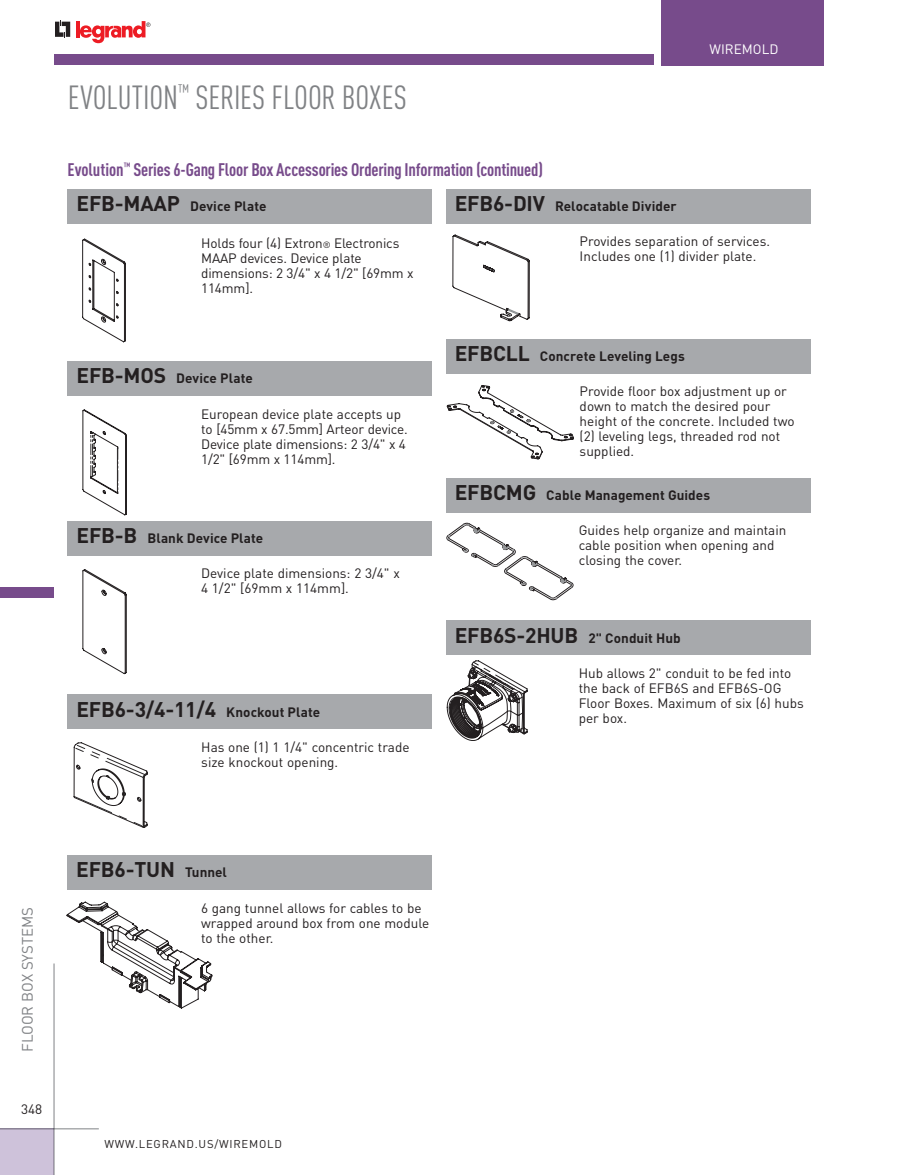
<style>
.page{position:relative;width:905px;height:1175px;background:#fff}
.page>*{position:absolute;margin:0;border:0;box-sizing:border-box;transform-origin:0 0}
.t1{font:condensed 33px "DIN Pro";letter-spacing:-.005em;color:#808285}
.t2{font:700 21px "DIN Pro";letter-spacing:-.01em;color:#231f20}
.t3{font:700 condensed 18px "DIN Pro";letter-spacing:-.01em;color:#774b8b}
.t4{font:15px "DIN Pro";color:#808285}
.t5{font:13.5px/15px "DIN Pro";color:#231f20}
.t6{font:700 13.5px "DIN Pro";letter-spacing:.005em;color:#231f20}
.t7{font:13.5px "DIN Pro";color:#fff}
.t8{font:11.25px "DIN Pro";letter-spacing:.07em;color:#231f20}
.s1{font-size:21px}
.s2{font-size:9px}
.s3{font-size:13.5px}
</style>
<div class="page">
<div style="left:0;top:1128px;width:54px;height:46px;background:#cec2da"></div>
<hr style="left:0;top:1128px;width:99px;height:1px;background:#808285">
<hr style="left:54px;top:963px;width:1px;height:211px;background:#808285">
<div style="left:0;top:587px;width:54px;height:11px;background:#774b8b"></div>
<hr style="left:76px;top:21px;width:3px;height:16px;background:#ed1c24">
<svg style="left:80px;top:21px;width:70px;height:22px"></svg>
<svg style="left:55px;top:20px;width:15px;height:18px"></svg>
<div style="left:662px;top:0;width:162px;height:65px;background:#774b8b"></div>
<div style="left:54px;top:54px;width:599px;height:11px;background:#774b8b"></div>
<svg style="left:82px;top:239px;width:44px;height:103px"></svg>
<div style="left:68px;top:189px;width:364px;height:35px;background:#a7a9ac"></div>
<svg style="left:82px;top:409px;width:45px;height:106px"></svg>
<div style="left:68px;top:361px;width:364px;height:35px;background:#a7a9ac"></div>
<svg style="left:82px;top:569px;width:45px;height:105px"></svg>
<div style="left:68px;top:521px;width:364px;height:34px;background:#a7a9ac"></div>
<svg style="left:67px;top:901px;width:145px;height:107px"></svg>
<svg style="left:74px;top:742px;width:73px;height:86px"></svg>
<div style="left:67px;top:694px;width:365px;height:35px;background:#a7a9ac"></div>
<div style="left:67px;top:855px;width:365px;height:35px;background:#a7a9ac"></div>
<svg style="left:452px;top:235px;width:77px;height:86px"></svg>
<div style="left:446px;top:189px;width:364px;height:35px;background:#a7a9ac"></div>
<svg style="left:447px;top:385px;width:127px;height:74px"></svg>
<div style="left:446px;top:339px;width:364px;height:34px;background:#a7a9ac"></div>
<svg style="left:446px;top:523px;width:127px;height:77px"></svg>
<div style="left:446px;top:478px;width:364px;height:34px;background:#a7a9ac"></div>
<svg style="left:447px;top:660px;width:80px;height:81px"></svg>
<div style="left:446px;top:620px;width:364px;height:35px;background:#a7a9ac"></div>
<h1 class="t1" style="left:68px;top:78px;width:340px">EVOLUTION<sup>™</sup> SERIES FLOOR BOXES</h1>
<h3 class="t3" style="left:68px;top:158px;width:477px">Evolution<sup>™</sup> Series 6-Gang Floor Box Accessories Ordering Information (continued)</h3>
<p class="t7" style="left:709px;top:40px;width:70px">WIREMOLD</p>
<p class="t6" style="left:76px;top:197px;width:192px"><span class="s1">EFB-MAAP</span> Device Plate</p>
<p class="t5" style="left:201px;top:235px;width:214px">Holds four (4) Extron<span class="s2">®</span> Electronics<br>MAAP devices. Device plate dimensions: 2 3/4" x 4 1/2" [69mm x<br>114mm].</p>
<p class="t6" style="left:76px;top:369px;width:178px"><span class="s1">EFB-MOS</span> Device Plate</p>
<p class="t5" style="left:201px;top:405px;width:208px">European device plate accepts up to [45mm x 67.5mm] Arteor device.<br>Device plate dimensions: 2 3/4" x 4<br>1/2" [69mm x 114mm].</p>
<p class="t6" style="left:76px;top:529px;width:188px"><span class="s1">EFB-B</span> Blank Device Plate</p>
<p class="t5" style="left:201px;top:565px;width:200px">Device plate dimensions: 2 3/4" x<br>4 1/2" [69mm x 114mm].</p>
<h2 class="t2" style="left:76px;top:694px;width:245px">EFB6-3/4-11/4 <span class="s3">Knockout Plate</span></h2>
<p class="t5" style="left:201px;top:738px;width:210px">Has one (1) 1 1/4" concentric trade size knockout opening.</p>
<p class="t6" style="left:455px;top:197px;width:223px"><span class="s1">EFB6-DIV</span> Relocatable Divider</p>
<p class="t5" style="left:579px;top:233px;width:192px">Provides separation of services.<br>Includes one (1) divider plate.</p>
<p class="t6" style="left:455px;top:347px;width:231px"><span class="s1">EFBCLL</span> Concrete Leveling Legs</p>
<p class="t5" style="left:579px;top:383px;width:216px">Provide floor box adjustment up or down to match the desired pour height of the concrete. Included two (2) leveling legs, threaded rod not supplied.</p>
<p class="t6" style="left:455px;top:486px;width:257px"><span class="s1">EFBCMG</span> Cable Management Guides</p>
<p class="t5" style="left:578px;top:522px;width:209px">Guides help organize and maintain cable position when opening and closing the cover.</p>
<p class="t6" style="left:455px;top:628px;width:227px"><span class="s1">EFB6S-2HUB</span> 2" Conduit Hub</p>
<p class="t5" style="left:578px;top:665px;width:226px">Hub allows 2" conduit to be fed into the back of EFB6s and EFB6s-OG<br>Floor Boxes. Maximum of six (6) hubs per box.</p>
<p class="t4" style="left:17px;top:1051px;width:145px;rotate:-90deg">FLOOR BOX SYSTEMS</p>
<p class="t5" style="left:21px;top:1100px;width:23px">348</p>
<h2 class="t2" style="left:76px;top:855px;width:152px">EFB6-TUN <span class="s3">Tunnel</span></h2>
<p class="t5" style="left:201px;top:899px;width:230px">6 gang tunnel allows for cables to be wrapped around box from one module to the other.</p>
<p class="t8" style="left:104px;top:1135px;width:179px">www.LEGRAND.us/WIREMOLD</p>
</div>
